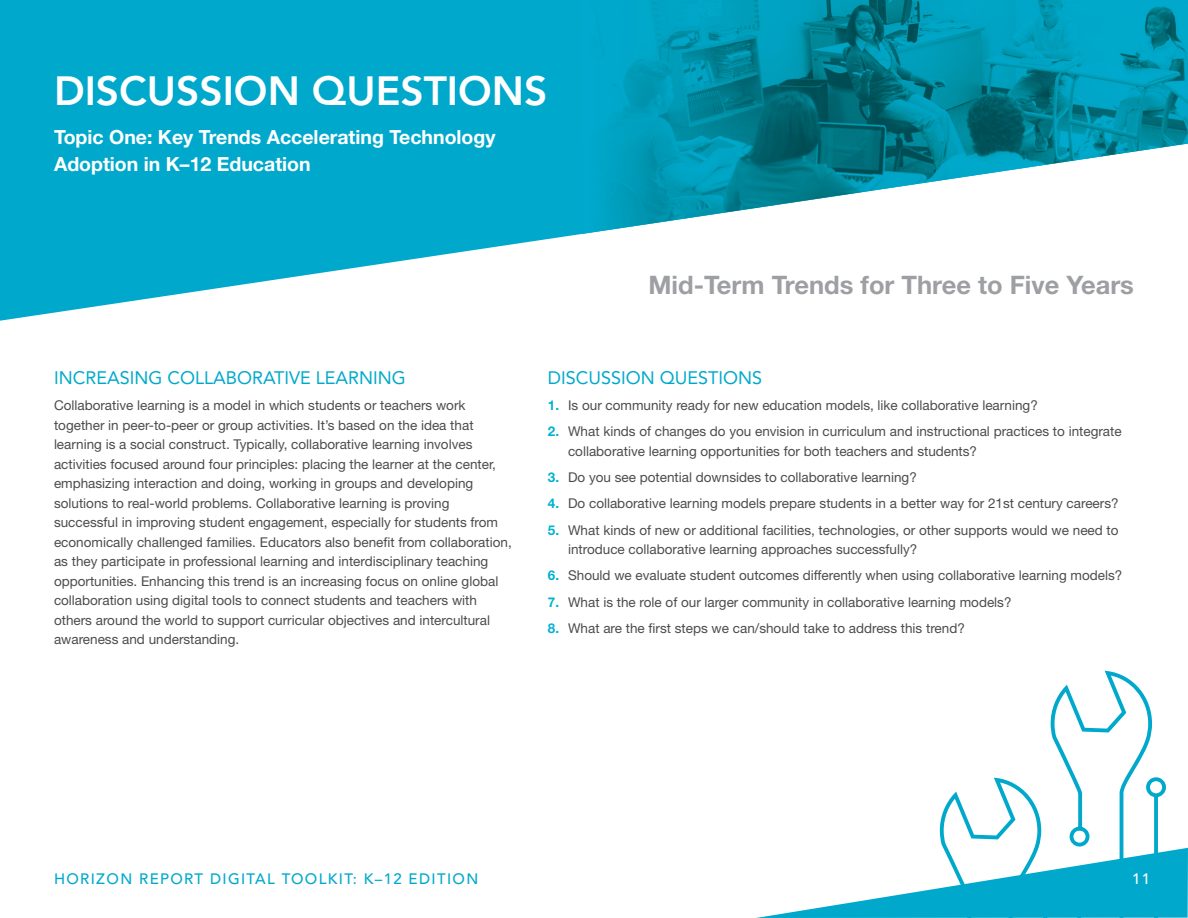
<style>
.page{position:relative;width:1188px;height:918px;background:#fff}
.page>*{position:absolute;margin:0;border:0;box-sizing:border-box;transform-origin:0 0}
.t1{font:800 40.5px "Avenir";color:#fff}
.t2{font:700 25.5px "Helvetica Neue LT Std";color:#9d9fa2}
.t3{font:700 19.5px/26.4px "Helvetica Neue LT Std";color:#fff}
.t4{font:18px "Avenir";color:#00a9cc}
.t5{font:500 15px "Avenir";letter-spacing:.09em;color:#00a9cc}
.t6{font:500 15px "Avenir";color:#fff}
.t7{font:13.5px/19.5px "Helvetica Neue LT Std";color:#4b4c4d}
.s1{font-weight:700;color:#00b2d1}
</style>
<div class="page">
<svg style="left:0;top:0;width:937px;height:321px;fill:#00a9cc"></svg>
<img style="left:583px;top:0;width:605px;height:140px">
<img style="left:583px;top:140px;width:252px;height:94px">
<img style="left:835px;top:140px;width:101px;height:56px">
<img style="left:936px;top:140px;width:252px;height:41px">
<svg style="left:756px;top:671px;width:432px;height:247px"></svg>
<h1 class="t1" style="left:54px;top:67px;width:495px">DISCUSSION QUESTIONS</h1>
<h3 class="t3" style="left:54px;top:124px;width:443px">Topic One: Key Trends Accelerating Technology<br>Adoption in K–12 Education</h3>
<h2 class="t2" style="left:649px;top:269px;width:487px">Mid-Term Trends for Three to Five Years</h2>
<h3 class="t4" style="left:54px;top:367px;width:353px">INCREASING COLLABORATIVE LEARNING</h3>
<p class="t7" style="left:54px;top:395px;width:459px">Collaborative learning is a model in which students or teachers work together in peer-to-peer or group activities. It’s based on the idea that learning is a social construct. Typically, collaborative learning involves activities focused around four principles: placing the learner at the center, emphasizing interaction and doing, working in groups and developing solutions to real-world problems. Collaborative learning is proving successful in improving student engagement, especially for students from economically challenged families. Educators also benefit from collaboration, as they participate in professional learning and interdisciplinary teaching opportunities. Enhancing this trend is an increasing focus on online global collaboration using digital tools to connect students and teachers with others around the world to support curricular objectives and intercultural awareness and understanding.</p>
<h3 class="t4" style="left:548px;top:367px;width:216px">DISCUSSION QUESTIONS</h3>
<p class="t7" style="left:548px;top:395px;width:492px"><span class="s1">1.</span> Is our community ready for new education models, like collaborative learning?</p>
<p class="t7" style="left:568px;top:422px;width:555px;text-indent:-20px"><span class="s1">2.</span> What kinds of changes do you envision in curriculum and instructional practices to integrate collaborative learning opportunities for both teachers and students?</p>
<p class="t7" style="left:548px;top:467px;width:371px"><span class="s1">3.</span> Do you see potential downsides to collaborative learning?</p>
<p class="t7" style="left:548px;top:494px;width:572px"><span class="s1">4.</span> Do collaborative learning models prepare students in a better way for 21st century careers?</p>
<p class="t7" style="left:568px;top:520px;width:552px;text-indent:-20px"><span class="s1">5.</span> What kinds of new or additional facilities, technologies, or other supports would we need to introduce collaborative learning approaches successfully?</p>
<p class="t7" style="left:548px;top:566px;width:576px"><span class="s1">6.</span> Should we evaluate student outcomes differently when using collaborative learning models?</p>
<p class="t7" style="left:548px;top:592px;width:465px"><span class="s1">7.</span> What is the role of our larger community in collaborative learning models?</p>
<p class="t7" style="left:548px;top:618px;width:419px"><span class="s1">8.</span> What are the first steps we can/should take to address this trend?</p>
<p class="t5" style="left:54px;top:870px;width:426px">HORIZON REPORT DIGITAL TOOLKIT: K–12 EDITION</p>
<p class="t6" style="left:1132px;top:870px;width:20px">11</p>
</div>
